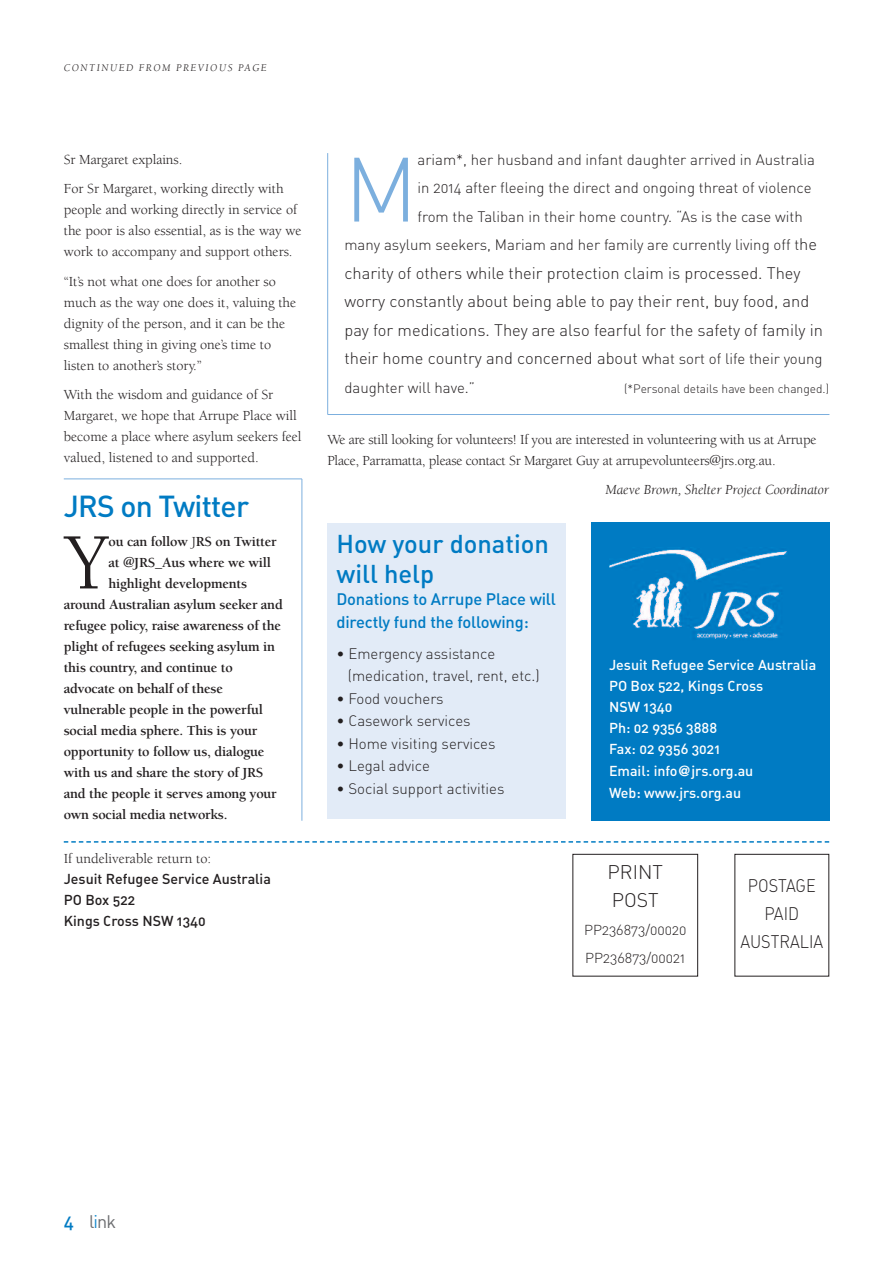
<style>
.page{position:relative;width:893px;height:1263px;background:#fff}
.page>*{position:absolute;margin:0;border:0;box-sizing:border-box;transform-origin:0 0}
.t1{font:89.7px "DIN Light Alternate";color:#7cafde}
.t2{font:81.9px "Berkeley";color:#231f20}
.t3{font:30px "DIN Medium Alternate";letter-spacing:-.025em;color:#007bc3}
.t4{font:25.5px/30px "DIN Medium Alternate";color:#007bc3}
.t5{font:19.5px/28px "DIN Light Alternate";color:#231f20}
.t6{font:18px/28px "DIN Light Alternate";color:#231f20;text-align:center;scale:.9 1}
.t7{font:18px "DIN Regular Alternate";color:#6c6d70}
.t8{font:16.5px/28.5px "DIN Light Alternate";color:#231f20}
.t9{font:16.5px/22.5px "DIN Medium Alternate";letter-spacing:-.01em;color:#007bc3}
.t10{font:15px/22.5px "DIN Light Alternate";color:#231f20}
.t11{font:14.25px/21px "Berkeley";color:#231f20}
.t12{font:700 14.25px "Berkeley";letter-spacing:-.015em;color:#231f20}
.t13{font:14.25px/21.1px "DIN Medium Alternate";color:#fff}
.t14{font:14.25px/21px "DIN Medium Alternate";color:#231f20}
.t15{font:italic 14.25px "Berkeley";color:#231f20}
.t16{font:14.25px/28px "DIN Light Alternate";color:#231f20}
.t17{font:12px "DIN Light Alternate";color:#231f20}
.t18{font:italic 10.5px "Berkeley";letter-spacing:.15em;color:#231f20}
.s1{font-weight:400}
.s2{font-size:16.5px}
.s3{font-size:15px}
.s4{font-family:"Helvetica";font-weight:700}
.s5{font-family:"DIN Medium Alternate";color:#007bc3}
.s6{color:#1a8bcc}
</style>
<div class="page">
<svg style="left:64px;top:841px;width:765px;height:2px"></svg>
<div style="left:572px;top:854px;width:126px;height:122px;border:1px solid #231f20"></div>
<hr style="left:64px;top:479px;width:238px;height:1px;background:#7cafde">
<hr style="left:302px;top:479px;width:1px;height:342px;background:#7cafde">
<hr style="left:328px;top:414px;width:501px;height:1px;background:#7cafde">
<hr style="left:327px;top:153px;width:1px;height:261px;background:#7cafde">
<div style="left:591px;top:523px;width:238px;height:298px;background:#007bc3"></div>
<img style="left:609px;top:549px;width:178px;height:90px">
<div style="left:327px;top:523px;width:239px;height:296px;background:#e2ebf7"></div>
<p class="t18" style="left:64px;top:64px;width:204px">CONTINUED FROM PREVIOUS PAGE</p>
<p class="t11" style="left:64px;top:146px;width:221px;line-height:29.5px">Sr Margaret explains.<br>For Sr Margaret, working directly with</p>
<p class="t11" style="left:64px;top:200px;width:239px">people and working directly in service of the poor is also essential, as is the way we work to accompany and support others.</p>
<p class="t11" style="left:64px;top:272px;width:234px">“It’s not what one does for another so much as the way one does it, valuing the dignity of the person, and it can be the smallest thing in giving one’s time to listen to another’s story.”</p>
<p class="t11" style="left:64px;top:385px;width:239px">With the wisdom and guidance of Sr Margaret, we hope that Arrupe Place will become a place where asylum seekers feel valued, listened to and supported.</p>
<h3 class="t3" style="left:64px;top:489px;width:187px">JRS on Twitter</h3>
<h2 class="t2" style="left:65px;top:531px;width:46px">Y</h2>
<p class="t12" style="left:109px;top:536px;width:170px">ou can follow <span class="s1">J</span>RS on Twitter</p>
<p class="t12" style="left:109px;top:557px;width:164px">at @JRS_Aus where we will</p>
<p class="t12" style="left:109px;top:578px;width:140px">highlight developments</p>
<p class="t12" style="left:64px;top:599px;width:221px">around Australian asylum seeker and</p>
<p class="t12" style="left:64px;top:620px;width:219px">refugee policy, raise awareness of the</p>
<p class="t12" style="left:64px;top:641px;width:213px">plight of refugees seeking asylum in</p>
<p class="t12" style="left:64px;top:662px;width:171px">this country, and continue to</p>
<p class="t12" style="left:64px;top:683px;width:161px">advocate on behalf of these</p>
<p class="t12" style="left:64px;top:704px;width:201px">vulnerable people in the powerful</p>
<p class="t12" style="left:64px;top:725px;width:195px">social media sphere. This is your</p>
<p class="t12" style="left:64px;top:746px;width:202px">opportunity to follow us, dialogue</p>
<p class="t12" style="left:64px;top:767px;width:201px">with us and share the story of JRS</p>
<p class="t12" style="left:64px;top:788px;width:215px">and the people it serves among your</p>
<p class="t12" style="left:64px;top:809px;width:165px">own social media networks.</p>
<h1 class="t1" style="left:344px;top:138px;width:75px">M</h1>
<p class="t10" style="left:418px;top:148px;width:399px">ariam*, her husband and infant daughter arrived in Australia</p>
<p class="t10" style="left:418px;top:177px;width:395px">in 2014 after fleeing the direct and ongoing threat of violence</p>
<p class="t10" style="left:418px;top:205px;width:387px">from the Taliban in their home country. “As is the case with</p>
<p class="t10" style="left:344px;top:234px;width:474px">many asylum seekers, Mariam and her family are currently living off t<span class="s2">he</span></p>
<p class="t8" style="left:344px;top:259px;width:480px">charity of others while their protection claim is processed. They worry constantly about being able to pay their rent, buy food, and pay for medications. They are also fearful for the safety of family in their home country and concerned about w<span class="s3">hat sort of life their young</span></p>
<p class="t10" style="left:344px;top:376px;width:132px">daughter will have.”</p>
<p class="t17" style="left:624px;top:381px;width:206px">(*Personal details have been changed.)</p>
<p class="t11" style="left:327px;top:430px;width:491px">We are still looking for volunteers! If you are interested in volunteering with us at Arrupe<br>Place, Parramatta, please contact Sr Margaret Guy at arrupevolunteers@jrs.org.au.</p>
<p class="t15" style="left:605px;top:484px;width:225px">Maeve Brown, Shelter Project Coordinator</p>
<h3 class="t4" style="left:336px;top:529px;width:214px">How your donation will help</h3>
<p class="t9" style="left:336px;top:588px;width:221px">Donations to Arrupe Place will directly fund the following:</p>
<p class="t10" style="left:348px;top:642px;width:193px;text-indent:-11px">• Emergency assistance (medication, travel, rent, etc.)</p>
<p class="t10" style="left:336px;top:687px;width:109px">• Food vouchers</p>
<p class="t10" style="left:336px;top:710px;width:136px">• Casework services</p>
<p class="t10" style="left:336px;top:732px;width:161px">• Home visiting services</p>
<p class="t10" style="left:336px;top:755px;width:95px">• Legal advice</p>
<p class="t10" style="left:336px;top:777px;width:170px">• Social support activities</p>
<p class="t13" style="left:609px;top:655px;width:209px">Jesuit Refugee Service Australia<br>PO Box 522, Kings Cross<br>NSW 1340<br>Ph: 02 9356 3888<br>Fax: 02 9356 3021<br>Email: info<span class="s4">@</span>jrs.org.au<br>Web: www.jrs.org.au</p>
<p class="t11" style="left:64px;top:849px;width:149px">If undeliverable return to:</p>
<p class="t14" style="left:64px;top:869px;width:209px">Jesuit Refugee Service Australia<br>PO Box 522<br>Kings Cross NSW 1340</p>
<h3 class="t5" style="left:608px;top:858px;width:57px">PRINT<br>POST</h3>
<p class="t16" style="left:584px;top:916px;width:104px">PP236873/00020<br>PP236873/00021</p>
<p class="t6" style="left:740px;top:872px;width:94px">POSTAGE<br>PAID<br>AUSTRALIA</p>
<p class="t7" style="left:64px;top:1211px;width:54px"><span class="s5">4</span> l<span class="s6">i</span>nk</p>
</div>
